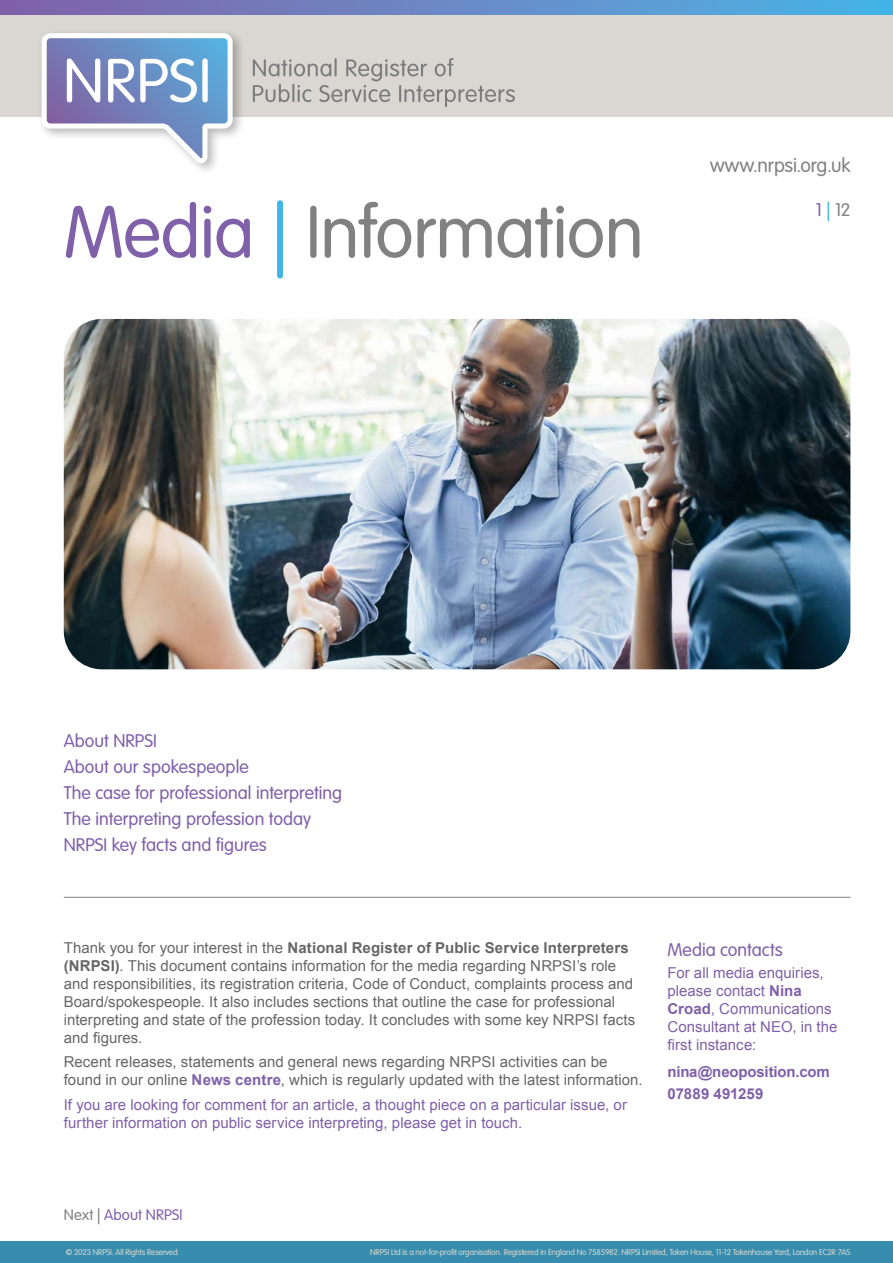
<style>
.page{position:relative;width:893px;height:1263px;background:#fff}
.page>*{position:absolute;margin:0;border:0;box-sizing:border-box;transform-origin:0 0}
.t1{font:300 72px "VAG Rounded Std";letter-spacing:-.005em;color:#818181}
.t2{font:300 19.5px "VAG Rounded Std";letter-spacing:-.005em;color:#818181}
.t3{font:300 18px/25.8px "VAG Rounded Std";letter-spacing:.005em;color:#7f60a9}
.t4{font:300 18px "VAG Rounded Std";color:#818181}
.t5{font:15px/18px "Arial";letter-spacing:.005em;color:#666}
.t6{font:15px/18px "Arial";letter-spacing:.005em;color:#7f60a9}
.t7{font:700 15px/22.2px "Arial";letter-spacing:-.01em;color:#7f60a9}
.t8{font:300 15px "VAG Rounded Std";letter-spacing:.01em;color:#7f60a9}
.t9{font:300 8.25px "VAG Rounded Std";letter-spacing:-.02em;color:#dad7d2}
.s1{color:#7f60a9}
.s2{color:#40b5e7}
.s3{font-weight:700}
.s4{font-weight:700;color:#7f60a9}
.s5{color:#818181}
</style>
<div class="page">
<div style="left:0;top:15px;width:893px;height:102px;background:#dad7d2"></div>
<svg style="left:0;top:0;width:893px;height:15px"></svg>
<div style="left:0;top:1242px;width:893px;height:21px;background:#378dad"></div>
<svg style="left:42px;top:33px;width:191px;height:130px"></svg>
<div style="left:202px;top:58px;width:6px;height:44px;background:#fff;border-radius:3px"></div>
<svg style="left:253px;top:58px;width:262px;height:49px"></svg>
<img style="left:64px;top:319px;width:786px;height:350px">
<hr style="left:64px;top:897px;width:786px;height:1px;background:#818181">
<h1 class="t1" style="left:64px;top:191px;width:581px"><span class="s1">Media</span> <span class="s2">|</span> Information</h1>
<h2 class="t2" style="left:710px;top:154px;width:142px">www.nrpsi.org.uk</h2>
<p class="t4" style="left:816px;top:199px;width:36px"><span class="s1">1</span> <span class="s2">|</span> 12</p>
<p class="t3" style="left:64px;top:729px;width:280px">About NRPSI<br>About our spokespeople<br>The case for professional interpreting<br>The interpreting profession today<br>NRPSI key facts and figures</p>
<p class="t5" style="left:64px;top:939px;width:573px">Thank you for your interest in the <span class="s3">National Register of Public Service Interpreters (NRPSI)</span>. This document contains information for the media regarding NRPSI’s role and responsibilities, its registration criteria, Code of Conduct, complaints process and Board/spokespeople. It also includes sections that outline the case for professional interpreting and state of the profession today. It concludes with some key NRPSI facts and figures.</p>
<p class="t5" style="left:64px;top:1053px;width:580px">Recent releases, statements and general news regarding NRPSI activities can be found in our online <span class="s4">News centre</span>, which is regularly updated with the latest information.</p>
<p class="t6" style="left:64px;top:1095px;width:565px">If you are looking for comment for an article, a thought piece on a particular issue, or further information on public service interpreting, please get in touch.</p>
<p class="t3" style="left:667px;top:937px;width:117px">Media contacts</p>
<p class="t6" style="left:667px;top:964px;width:172px">For all media enquiries, please contact <span class="s3">Nina<br>Croad</span>, Communications<br>Consultant at NEO, in the first instance:</p>
<p class="t7" style="left:667px;top:1061px;width:164px">nina@neoposition.com<br>07889 491259</p>
<p class="t8" style="left:64px;top:1206px;width:120px"><span class="s5">Next |</span> About NRPSI</p>
<p class="t9" style="left:66px;top:1247px;width:115px">© 2023 NRPSI. All Rights Reserved.</p>
<p class="t9" style="left:370px;top:1247px;width:482px">NRPSI Ltd is a not-for-profit organisation. Registered in England No 7585982. NRPSI Limited, Token House, 11-12 Tokenhouse Yard, London EC2R 7AS</p>
</div>
